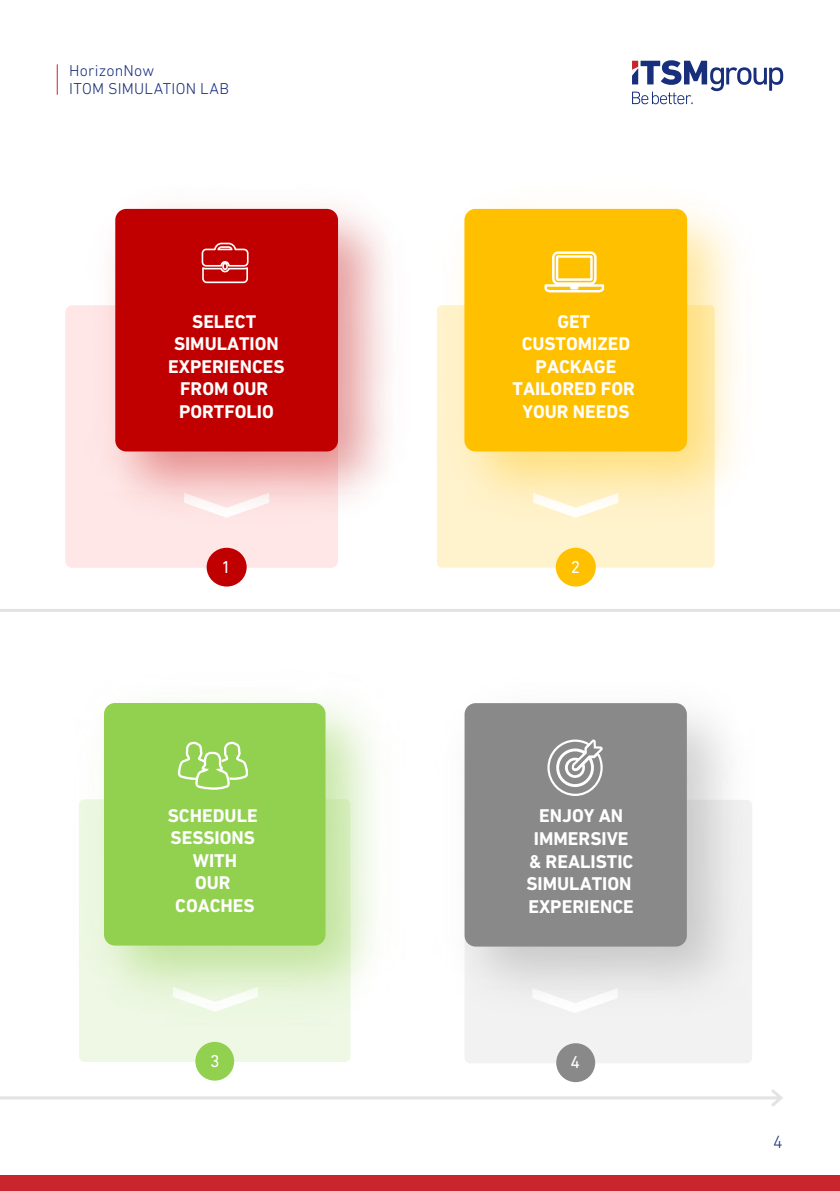
<style>
.page{position:relative;width:840px;height:1191px;background:#fff}
.page>*{position:absolute;margin:0;border:0;box-sizing:border-box;transform-origin:0 0}
.t1{font:700 18.8px/22.4px "DIN Next LT Pro";color:#fff;text-align:center}
.t2{font:300 18px "DIN Next LT Pro";color:#182f7b}
.t3{font:17.6px "DIN Next LT Pro";color:#fff}
.t4{font:300 16px/18px "DIN Next LT Pro";letter-spacing:.015em;color:#182f7b}
</style>
<div class="page">
<div style="left:65px;top:305px;width:273px;height:263px;background:#ffe7e7;border-radius:7px"></div>
<div style="left:206px;top:548px;width:40px;height:38px;background:#c00000;border-radius:50%"></div>
<img style="left:112px;top:207px;width:625px;height:332px">
<div style="left:115px;top:209px;width:223px;height:242px;background:#c00000;border-radius:11px"></div>
<svg style="left:201px;top:243px;width:47px;height:40px"></svg>
<svg style="left:436px;top:305px;width:278px;height:263px;background:#ffeeba"></svg>
<svg style="left:533px;top:493px;width:85px;height:25px"></svg>
<div style="left:555px;top:548px;width:40px;height:38px;background:#ffc000;border-radius:50%"></div>
<div style="left:464px;top:209px;width:222px;height:242px;background:#ffc000;border-radius:11px"></div>
<svg style="left:544px;top:251px;width:59px;height:41px"></svg>
<div style="left:79px;top:799px;width:271px;height:262px;background:#eef8e4;border-radius:6px"></div>
<div style="left:195px;top:1041px;width:39px;height:39px;background:#92d050;border-radius:50%"></div>
<img style="left:79px;top:701px;width:295px;height:332px">
<div style="left:104px;top:703px;width:221px;height:242px;background:#92d050;border-radius:11px"></div>
<svg style="left:178px;top:741px;width:70px;height:48px"></svg>
<div style="left:464px;top:799px;width:287px;height:264px;background:#f2f2f2;border-radius:6px"></div>
<div style="left:556px;top:1043px;width:39px;height:39px;background:#898989;border-radius:50%"></div>
<img style="left:465px;top:703px;width:287px;height:331px">
<div style="left:464px;top:703px;width:222px;height:243px;background:#898989;border-radius:11px"></div>
<svg style="left:547px;top:739px;width:55px;height:57px"></svg>
<hr style="left:0;top:609px;width:839px;height:3px;background:#e4e2e2">
<svg style="left:0;top:1089px;width:782px;height:17px"></svg>
<div style="left:0;top:1175px;width:839px;height:16px;background:#c9252c"></div>
<svg style="left:632px;top:60px;width:150px;height:44px"></svg>
<hr style="left:57px;top:64px;width:1px;height:31px;background:#c9252c">
<p class="t4" style="left:69px;top:62px;width:161px">HorizonNow<br>ITOM SIMULATION LAB</p>
<p class="t1" style="left:168px;top:310px;width:118px">SELECT<br>SIMULATION<br>EXPERIENCES<br>FROM OUR<br>PORTFOLIO</p>
<p class="t1" style="left:512px;top:310px;width:124px">GET<br>CUSTOMIZED<br>PACKAGE<br>TAILORED FOR<br>YOUR NEEDS</p>
<p class="t3" style="left:221px;top:556px;width:11px">1</p>
<p class="t3" style="left:570px;top:556px;width:11px">2</p>
<p class="t1" style="left:168px;top:804px;width:91px">SCHEDULE<br>SESSIONS<br>WITH<br>OUR<br>COACHES</p>
<p class="t1" style="left:526px;top:804px;width:109px">ENJOY AN<br>IMMERSIVE &amp; REALISTIC<br>SIMULATION<br>EXPERIENCE</p>
<p class="t3" style="left:210px;top:1050px;width:11px">3</p>
<p class="t3" style="left:570px;top:1052px;width:11px">4</p>
<p class="t2" style="left:772px;top:1131px;width:11px">4</p>
</div>
